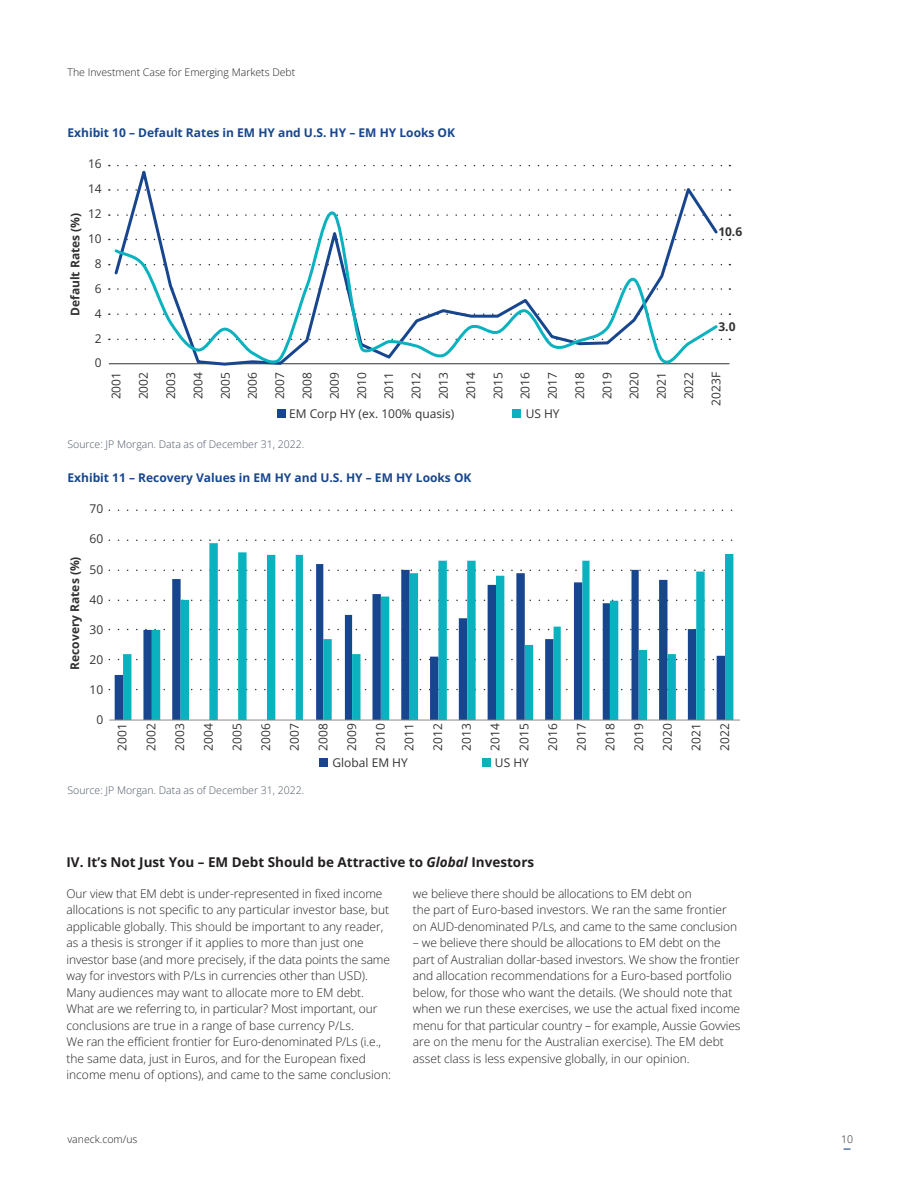
<style>
.page{position:relative;width:918px;height:1188px;background:#fff}
.page>*{position:absolute;margin:0;border:0;box-sizing:border-box;transform-origin:0 0}
.Header_3{font:700 13.5px "Open Sans";color:#231f20}
.Body_Copy{font:300 12px/16.5px "Open Sans";color:#231f20}
.t1{font:12px "Open Sans";color:#323232}
.Graph_Titles{font:700 12px "Open Sans";color:#18468e}
.t2{font:700 12px "Open Sans";color:#323232}
.Disclosure{font:300 10.5px "Open Sans";color:#4b5666}
.t3{font:300 10.5px "Open Sans";color:#231f20}
.s1{font-weight:400;font-style:italic}
</style>
<div class="page">
<div style="left:277px;top:409px;width:9px;height:9px;background:#17468f"></div>
<div style="left:512px;top:409px;width:9px;height:9px;background:#0ab2bf"></div>
<hr style="left:109px;top:363px;width:620px;height:1px;background:#323232">
<svg style="left:117px;top:164px;width:596px;height:40px"></svg>
<svg style="left:112px;top:204px;width:608px;height:162px"></svg>
<div style="left:319px;top:758px;width:9px;height:9px;background:#17468f"></div>
<div style="left:482px;top:758px;width:9px;height:9px;background:#0ab2bf"></div>
<svg style="left:109px;top:509px;width:624px;height:2px"></svg>
<svg style="left:109px;top:540px;width:624px;height:1px"></svg>
<svg style="left:123px;top:543px;width:610px;height:177px"></svg>
<hr style="left:109px;top:720px;width:630px;height:1px;background:#898989">
<p class="t3" style="left:68px;top:65px;width:229px">The Investment Case for Emerging Markets Debt</p>
<p class="Graph_Titles" style="left:68px;top:125px;width:389px">Exhibit 10 – Default Rates in EM HY and U.S. HY – EM HY Looks OK</p>
<p class="t1" style="left:88px;top:156px;width:15px">16</p>
<p class="t1" style="left:88px;top:181px;width:15px">14</p>
<p class="t1" style="left:88px;top:206px;width:15px">12</p>
<p class="t2" style="left:67px;top:316px;width:105px;rotate:-90deg">Default Rates (%)</p>
<p class="t1" style="left:88px;top:230px;width:15px">10</p>
<p class="t1" style="left:95px;top:255px;width:8px">8</p>
<p class="t1" style="left:95px;top:280px;width:8px">6</p>
<p class="t1" style="left:95px;top:305px;width:8px">4</p>
<p class="t1" style="left:95px;top:330px;width:8px">2</p>
<p class="t1" style="left:95px;top:355px;width:8px">0</p>
<p class="t2" style="left:718px;top:224px;width:25px">10.6</p>
<p class="t2" style="left:718px;top:319px;width:19px">3.0</p>
<p class="t1" style="left:108px;top:399px;width:29px;rotate:-90deg">2001</p>
<p class="t1" style="left:135px;top:399px;width:29px;rotate:-90deg">2002</p>
<p class="t1" style="left:163px;top:399px;width:29px;rotate:-90deg">2003</p>
<p class="t1" style="left:190px;top:399px;width:29px;rotate:-90deg">2004</p>
<p class="t1" style="left:217px;top:399px;width:29px;rotate:-90deg">2005</p>
<p class="t1" style="left:244px;top:399px;width:29px;rotate:-90deg">2006</p>
<p class="t1" style="left:272px;top:399px;width:29px;rotate:-90deg">2007</p>
<p class="t1" style="left:299px;top:399px;width:29px;rotate:-90deg">2008</p>
<p class="t1" style="left:326px;top:399px;width:29px;rotate:-90deg">2009</p>
<p class="t1" style="left:353px;top:399px;width:29px;rotate:-90deg">2010</p>
<p class="t1" style="left:381px;top:399px;width:29px;rotate:-90deg">2011</p>
<p class="t1" style="left:408px;top:399px;width:29px;rotate:-90deg">2012</p>
<p class="t1" style="left:435px;top:399px;width:29px;rotate:-90deg">2013</p>
<p class="t1" style="left:462px;top:399px;width:29px;rotate:-90deg">2014</p>
<p class="t1" style="left:490px;top:399px;width:29px;rotate:-90deg">2015</p>
<p class="t1" style="left:517px;top:399px;width:29px;rotate:-90deg">2016</p>
<p class="t1" style="left:544px;top:399px;width:29px;rotate:-90deg">2017</p>
<p class="t1" style="left:572px;top:399px;width:29px;rotate:-90deg">2018</p>
<p class="t1" style="left:599px;top:399px;width:29px;rotate:-90deg">2019</p>
<p class="t1" style="left:626px;top:399px;width:29px;rotate:-90deg">2020</p>
<p class="t1" style="left:653px;top:399px;width:29px;rotate:-90deg">2021</p>
<p class="t1" style="left:681px;top:399px;width:29px;rotate:-90deg">2022</p>
<p class="t1" style="left:708px;top:406px;width:35px;rotate:-90deg">2023F</p>
<p class="t1" style="left:289px;top:406px;width:167px">EM Corp HY (ex. 100% quasis)</p>
<p class="t1" style="left:526px;top:406px;width:35px">US HY</p>
<p class="Disclosure" style="left:68px;top:437px;width:238px">Source: JP Morgan. Data as of December 31, 2022.</p>
<p class="Graph_Titles" style="left:68px;top:469px;width:406px">Exhibit 11 – Recovery Values in EM HY and U.S. HY – EM HY Looks OK</p>
<p class="t1" style="left:90px;top:501px;width:15px">70</p>
<p class="t1" style="left:90px;top:531px;width:15px">60</p>
<p class="t2" style="left:67px;top:670px;width:115px;rotate:-90deg">Recovery Rates (%)</p>
<p class="t1" style="left:90px;top:561px;width:15px">50</p>
<p class="t1" style="left:90px;top:591px;width:15px">40</p>
<p class="t1" style="left:90px;top:621px;width:15px">30</p>
<p class="t1" style="left:90px;top:651px;width:15px">20</p>
<p class="t1" style="left:90px;top:682px;width:15px">10</p>
<p class="t1" style="left:96px;top:712px;width:8px">0</p>
<p class="t1" style="left:114px;top:751px;width:29px;rotate:-90deg">2001</p>
<p class="t1" style="left:143px;top:751px;width:29px;rotate:-90deg">2002</p>
<p class="t1" style="left:171px;top:751px;width:29px;rotate:-90deg">2003</p>
<p class="t1" style="left:200px;top:751px;width:29px;rotate:-90deg">2004</p>
<p class="t1" style="left:229px;top:751px;width:29px;rotate:-90deg">2005</p>
<p class="t1" style="left:258px;top:751px;width:29px;rotate:-90deg">2006</p>
<p class="t1" style="left:286px;top:751px;width:29px;rotate:-90deg">2007</p>
<p class="t1" style="left:315px;top:751px;width:29px;rotate:-90deg">2008</p>
<p class="t1" style="left:344px;top:751px;width:29px;rotate:-90deg">2009</p>
<p class="t1" style="left:372px;top:751px;width:29px;rotate:-90deg">2010</p>
<p class="t1" style="left:401px;top:751px;width:29px;rotate:-90deg">2011</p>
<p class="t1" style="left:430px;top:751px;width:29px;rotate:-90deg">2012</p>
<p class="t1" style="left:458px;top:751px;width:29px;rotate:-90deg">2013</p>
<p class="t1" style="left:487px;top:751px;width:29px;rotate:-90deg">2014</p>
<p class="t1" style="left:544px;top:751px;width:29px;rotate:-90deg">2016</p>
<p class="t1" style="left:573px;top:751px;width:29px;rotate:-90deg">2017</p>
<p class="t1" style="left:602px;top:751px;width:29px;rotate:-90deg">2018</p>
<p class="t1" style="left:631px;top:751px;width:29px;rotate:-90deg">2019</p>
<p class="t1" style="left:659px;top:751px;width:29px;rotate:-90deg">2020</p>
<p class="t1" style="left:688px;top:751px;width:29px;rotate:-90deg">2021</p>
<p class="t1" style="left:717px;top:751px;width:29px;rotate:-90deg">2022</p>
<p class="t1" style="left:516px;top:751px;width:29px;rotate:-90deg">2015</p>
<p class="t1" style="left:333px;top:754px;width:77px">Global EM HY</p>
<p class="t1" style="left:495px;top:754px;width:35px">US HY</p>
<p class="Disclosure" style="left:68px;top:783px;width:238px">Source: JP Morgan. Data as of December 31, 2022.</p>
<p class="Header_3" style="left:66px;top:853px;width:469px">IV. It’s Not Just You – EM Debt Should be Attractive to <span class="s1">Global</span> Investors</p>
<p class="Body_Copy" style="left:66px;top:885px;width:326px">Our view that EM debt is under-represented in fixed income allocations is not specific to any particular investor base, but applicable globally. This should be important to any reader, as a thesis is stronger if it applies to more than just one investor base (and more precisely, if the data points the same way for investors with P/Ls in currencies other than USD).<br>Many audiences may want to allocate more to EM debt.<br>What are we referring to, in particular? Most important, our conclusions are true in a range of base currency P/Ls.<br>We ran the efficient frontier for Euro-denominated P/Ls (i.e., the same data, just in Euros, and for the European fixed income menu of options), and came to the same conclusion:</p>
<p class="Body_Copy" style="left:413px;top:885px;width:326px">we believe there should be allocations to EM debt on<br>the part of Euro-based investors. We ran the same frontier on AUD-denominated P/Ls, and came to the same conclusion</p>
<p class="Body_Copy" style="left:413px;top:934px;width:329px">– we believe there should be allocations to EM debt on the part of Australian dollar-based investors. We show the frontier and allocation recommendations for a Euro-based portfolio below, for those who want the details. (We should note that when we run these exercises, we use the actual fixed income menu for that particular country – for example, Aussie Govvies are on the menu for the Australian exercise). The EM debt asset class is less expensive globally, in our opinion.</p>
<p class="t3" style="left:68px;top:1132px;width:71px">vaneck.com/us</p>
<p class="t3" style="left:841px;top:1132px;width:13px">10</p>
</div>
